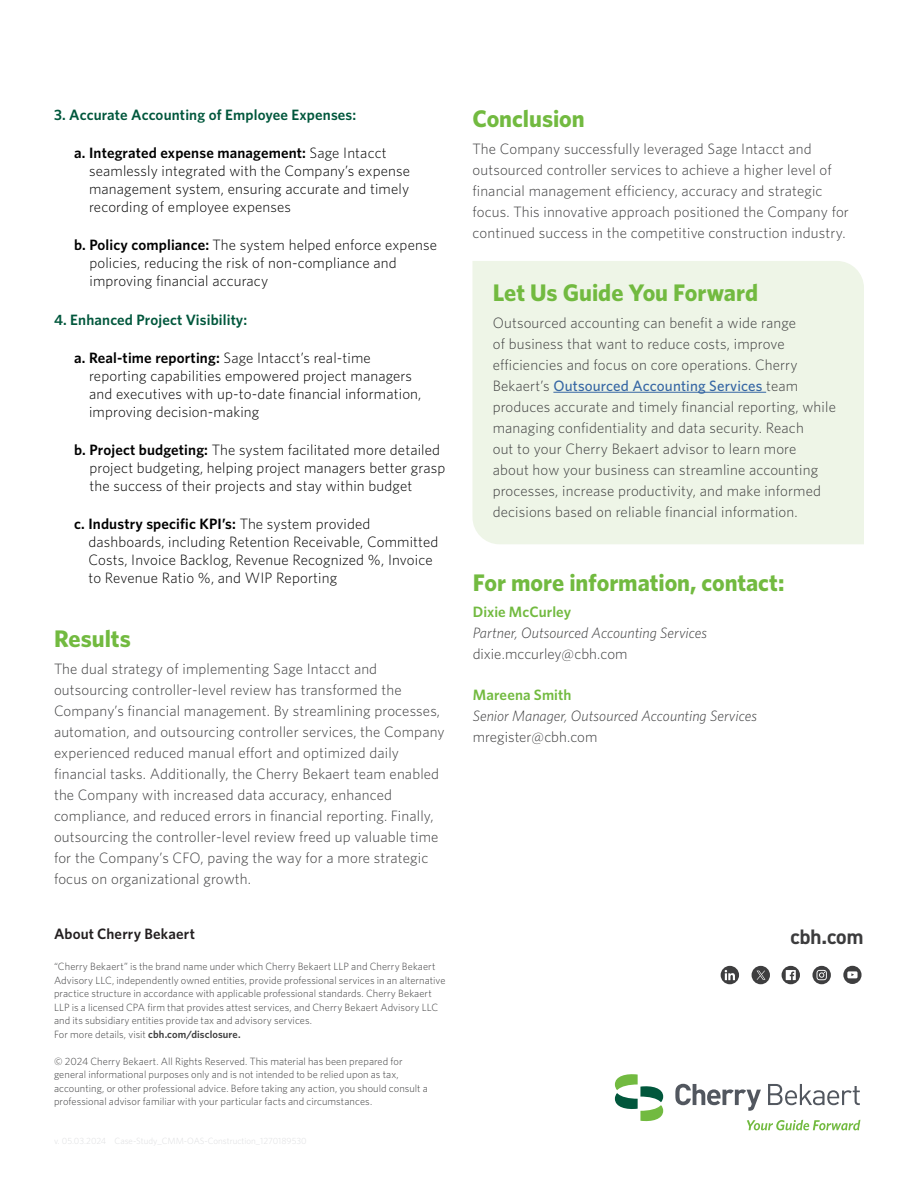
<style>
.page{position:relative;width:918px;height:1188px;background:#fff}
.page>*{position:absolute;margin:0;border:0;box-sizing:border-box;transform-origin:0 0}
.Body_Copy_Headline{font:700 24px "Whitney";color:#72ba40}
.t1{font:700 21px "DIN2014";color:#3c3c3d}
.t2{font:300 15px/21px "Whitney";letter-spacing:.01em;color:#3e3e3f}
.t3{font:300 15px/18px "Whitney";letter-spacing:.01em;color:#000}
.Contact_Title{font:italic 300 15px/21px "Whitney";color:#3e3e3f}
.t4{font:600 15px "Whitney";letter-spacing:.01em;color:#01573c}
.Contact{font:600 15px "Whitney";letter-spacing:.005em;color:#72ba40}
.t5{font:600 15px "Whitney";letter-spacing:.01em;color:#231f20}
.t6{font:300 10.5px/13.5px "Whitney";letter-spacing:.005em;color:#3e3e3f}
.s1{font-weight:600}
.s2{font-weight:500;color:#3667a4}
.s3{font-style:normal}
</style>
<div class="page">
<svg style="left:675px;top:1084px;width:86px;height:27px"></svg>
<svg style="left:768px;top:1084px;width:92px;height:21px"></svg>
<svg style="left:615px;top:1074px;width:48px;height:48px"></svg>
<svg style="left:747px;top:1120px;width:113px;height:10px"></svg>
<svg style="left:721px;top:966px;width:18px;height:18px"></svg>
<svg style="left:752px;top:966px;width:18px;height:18px"></svg>
<svg style="left:812px;top:966px;width:19px;height:18px"></svg>
<svg style="left:843px;top:966px;width:19px;height:18px"></svg>
<svg style="left:782px;top:966px;width:18px;height:18px"></svg>
<div style="left:472px;top:261px;width:392px;height:283px;background:#eef5e7"></div>
<hr style="left:553px;top:392px;width:213px;height:1px;background:#3667a4">
<p class="t4" style="left:54px;top:105px;width:304px">3. Accurate Accounting of Employee Expenses:</p>
<p class="t3" style="left:89px;top:144px;width:322px;text-indent:-15px"><span class="s1">a. Integrated expense management:</span> Sage Intacct seamlessly integrated with the Company’s expense management system, ensuring accurate and timely recording of employee expenses</p>
<p class="t3" style="left:89px;top:236px;width:349px;text-indent:-15px"><span class="s1">b. Policy compliance:</span> The system helped enforce expense policies, reducing the risk of non-compliance and improving financial accuracy</p>
<p class="t4" style="left:54px;top:310px;width:195px">4. Enhanced Project Visibility:</p>
<p class="t3" style="left:89px;top:348px;width:334px;text-indent:-15px"><span class="s1">a. Real-time reporting:</span> Sage Intacct’s real-time reporting capabilities empowered project managers and executives with up-to-date financial information, improving decision-making</p>
<p class="t3" style="left:89px;top:441px;width:357px;text-indent:-15px"><span class="s1">b. Project budgeting:</span> The system facilitated more detailed project budgeting, helping project managers better grasp the success of their projects and stay within budget</p>
<p class="t3" style="left:88px;top:515px;width:352px;text-indent:-14px"><span class="s1">c. Industry specific KPI’s:</span> The system provided dashboards, including Retention Receivable, Committed Costs, Invoice Backlog, Revenue Recognized %, Invoice to Revenue Ratio %, and WIP Reporting</p>
<p class="Body_Copy_Headline" style="left:54px;top:623px;width:78px">Results</p>
<p class="t2" style="left:54px;top:657px;width:392px">The dual strategy of implementing Sage Intacct and outsourcing controller-level review has transformed the Company’s financial management. By streamlining processes, automation, and outsourcing controller services, the Company experienced reduced manual effort and optimized daily financial tasks. Additionally, the Cherry Bekaert team enabled the Company with increased data accuracy, enhanced compliance, and reduced errors in financial reporting. Finally, outsourcing the controller-level review freed up valuable time for the Company’s CFO, paving the way for a more strategic focus on organizational growth.</p>
<p class="t5" style="left:54px;top:923px;width:142px">About Cherry Bekaert</p>
<p class="t6" style="left:54px;top:959px;width:393px">“Cherry Bekaert” is the brand name under which Cherry Bekaert LLP and Cherry Bekaert Advisory LLC, independently owned entities, provide professional services in an alternative practice structure in accordance with applicable professional standards. Cherry Bekaert LLP is a licensed CPA firm that provides attest services, and Cherry Bekaert Advisory LLC and its subsidiary entities provide tax and advisory services.<br>For more details, visit <span class="s1">cbh.com/disclosure.</span></p>
<p class="t6" style="left:54px;top:1054px;width:375px">© 2024 Cherry Bekaert. All Rights Reserved. This material has been prepared for general informational purposes only and is not intended to be relied upon as tax, accounting, or other professional advice. Before taking any action, you should consult a professional advisor familiar with your particular facts and circumstances.</p>
<p class="Body_Copy_Headline" style="left:472px;top:103px;width:114px">Conclusion</p>
<p class="t2" style="left:472px;top:137px;width:378px">The Company successfully leveraged Sage Intacct and outsourced controller services to achieve a higher level of financial management efficiency, accuracy and strategic focus. This innovative approach positioned the Company for continued success in the competitive construction industry.</p>
<p class="Body_Copy_Headline" style="left:493px;top:277px;width:267px">Let Us Guide You Forward</p>
<p class="t2" style="left:493px;top:312px;width:345px">Outsourced accounting can benefit a wide range<br>of business that want to reduce costs, improve efficiencies and focus on core operations. Cherry Bekaert’s <span class="s2">Outsourced Accounting Services</span> team produces accurate and timely financial reporting, while managing confidentiality and data security. Reach<br>out to your Cherry Bekaert advisor to learn more about how your business can streamline accounting processes, increase productivity, and make informed decisions based on reliable financial information.</p>
<p class="Body_Copy_Headline" style="left:473px;top:566px;width:313px">For more information, contact:</p>
<p class="Contact" style="left:473px;top:602px;width:100px">Dixie McCurley</p>
<p class="Contact_Title" style="left:473px;top:622px;width:236px">Partner, Outsourced Accounting Services <span class="s3">dixie.mccurley@cbh.com</span></p>
<p class="Contact" style="left:473px;top:685px;width:100px">Mareena Smith</p>
<p class="Contact_Title" style="left:473px;top:705px;width:286px">Senior Manager, Outsourced Accounting Services <span class="s3">mregister@cbh.com</span></p>
<h2 class="t1" style="left:790px;top:923px;width:75px">cbh.com</h2>
</div>
